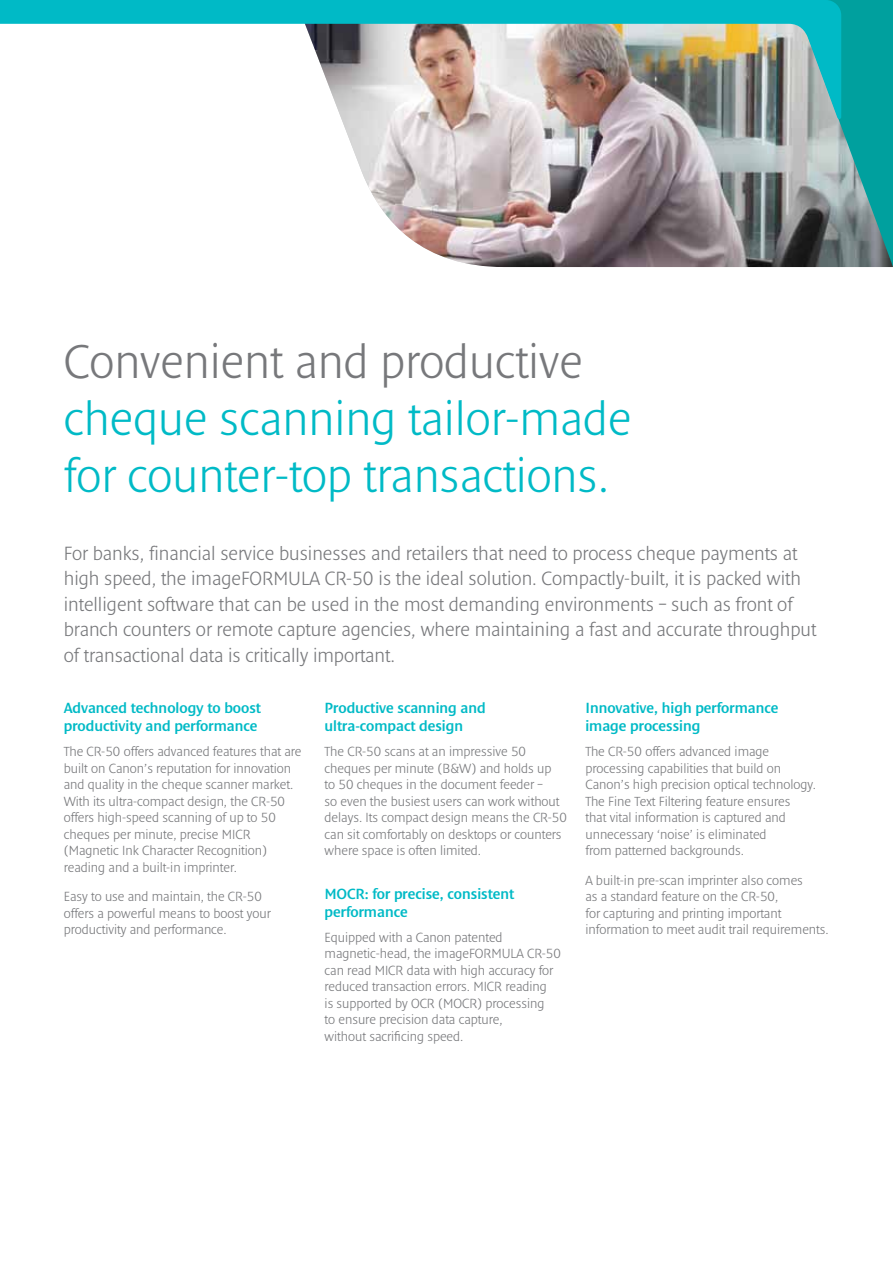
<style>
.page{position:relative;width:893px;height:1263px;background:#fff}
.page>*{position:absolute;margin:0;border:0;box-sizing:border-box;transform-origin:0 0}
.t1{font:300 48px/57px "Denda New";color:#00bac6}
.t2{font:300 48px "Denda New";color:#77787b}
.t3{font:300 19.5px/25.5px "Denda New";color:#77787b}
.t4{font:600 15px/18px "Denda New";color:#00bac6}
.t5{font:300 13.5px/16.5px "Denda New";color:#77787b}
</style>
<div class="page">
<img style="left:341px;top:119px;width:419px;height:148px">
<svg style="left:760px;top:0;width:133px;height:267px;background:#519494"></svg>
<img style="left:0;top:0;width:841px;height:119px">
<h1 class="t2" style="left:64px;top:336px;width:520px">Convenient and productive</h1>
<h1 class="t1" style="left:64px;top:390px;width:569px">cheque scanning tailor-made for counter-top transactions.</h1>
<p class="t3" style="left:64px;top:540px;width:754px">For banks, financial service businesses and retailers that need to process cheque payments at high speed, the imageFORMULA CR-50 is the ideal solution. Compactly-built, it is packed with intelligent software that can be used in the most demanding environments – such as front of branch counters or remote capture agencies, where maintaining a fast and accurate throughput of transactional data is critically important.</p>
<p class="t4" style="left:64px;top:699px;width:199px">Advanced technology to boost productivity and performance</p>
<p class="t5" style="left:64px;top:744px;width:239px">The CR-50 offers advanced features that are built on Canon’s reputation for innovation and quality in the cheque scanner market.<br>With its ultra-compact design, the CR-50 offers high-speed scanning of up to 50 cheques per minute, precise MICR (Magnetic Ink Character Recognition) reading and a built-in imprinter.</p>
<p class="t5" style="left:64px;top:888px;width:209px">Easy to use and maintain, the CR-50 offers a powerful means to boost your productivity and performance.</p>
<p class="t4" style="left:325px;top:699px;width:163px">Productive scanning and ultra-compact design</p>
<p class="t5" style="left:325px;top:744px;width:244px">The CR-50 scans at an impressive 50 cheques per minute (B&amp;W) and holds up<br>to 50 cheques in the document feeder –<br>so even the busiest users can work without delays. Its compact design means the CR-50 can sit comfortably on desktops or counters where space is often limited.</p>
<p class="t4" style="left:325px;top:885px;width:191px">MOCR: for precise, consistent performance</p>
<p class="t5" style="left:325px;top:929px;width:238px">Equipped with a Canon patented magnetic-head, the imageFORMULA CR-50 can read MICR data with high accuracy for reduced transaction errors. MICR reading<br>is supported by OCR (MOCR) processing<br>to ensure precision data capture,<br>without sacrificing speed.</p>
<p class="t4" style="left:585px;top:699px;width:195px">Innovative, high performance image processing</p>
<p class="t5" style="left:585px;top:744px;width:232px">The CR-50 offers advanced image processing capabilities that build on Canon’s high precision optical technology.<br>The Fine Text Filtering feature ensures<br>that vital information is captured and unnecessary ‘noise’ is eliminated<br>from patterned backgrounds.</p>
<p class="t5" style="left:585px;top:872px;width:245px">A built-in pre-scan imprinter also comes<br>as a standard feature on the CR-50,<br>for capturing and printing important information to meet audit trail requirements.</p>
</div>
